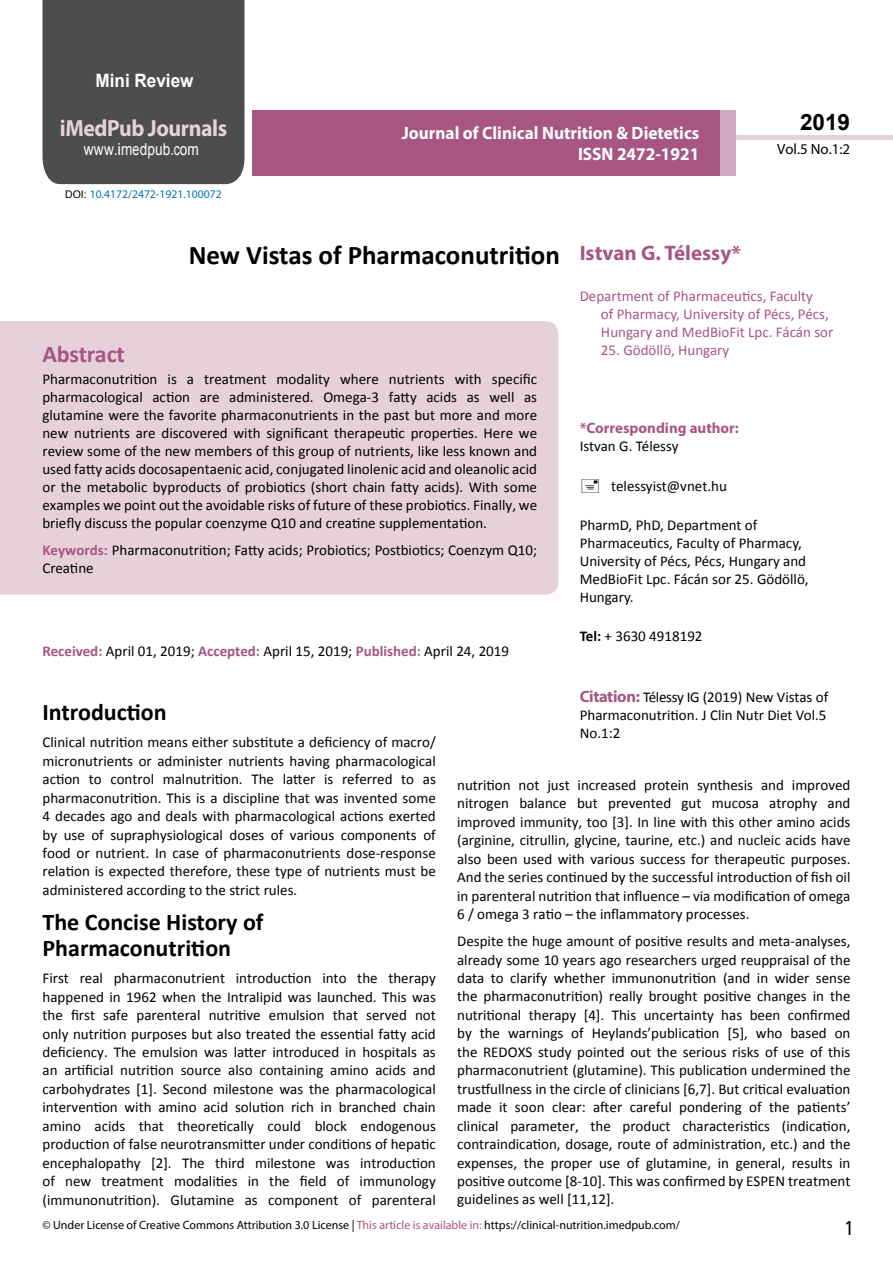
<style>
.page{position:relative;width:893px;height:1263px;background:#fff}
.page>*{position:absolute;margin:0;border:0;box-sizing:border-box;transform-origin:0 0}
.t1{font:700 27px "Calibri";color:#000}
.t2{font:25.5px "Tunga";color:#000}
.t3{font:700 24px/26.4px "Calibri";color:#000}
.t4{font:700 24px "Calibri";letter-spacing:-.005em;color:#a75583}
.t5{font:700 23.4px "Myriad Pro";letter-spacing:-.02em;color:#e6d1db;scale:.93 1}
.t6{font:700 22.5px "Arial";color:#000}
.t7{font:700 21px "Myriad Pro";color:#a75583}
.t8{font:700 18.45px "Arial";color:#fff;scale:.93 1}
.t9{font:700 18px/21.6px "Myriad Pro";color:#fff;text-align:right;scale:.96 1}
.t10{font:16.5px "Arial";letter-spacing:.01em;color:#fff;scale:.83 1}
.t11{font:15px/18.5px "Calibri";color:#000;text-align:justify}
.t12{font:15px/18px "Calibri";color:#a75583}
.t13{font:700 15px "Myriad Pro";color:#a75583}
.t14{font:14.85px "Myriad Pro";color:#000}
.t15{font:12px "Myriad Pro";color:#000}
.t16{font:11.7px "Myriad Pro";color:#0072bc}
.s1{font-family:"Calibri"}
.s2{font-family:"Arial";font-size:10.5px;color:#000}
.s3{font-weight:700;color:#a75583}
.s4{font-weight:700}
.s5{font-family:"Myriad Pro";font-weight:700;font-size:16.5px;color:#a75583}
.s6{color:#a75583}
</style>
<div class="page">
<div style="left:736px;top:135px;width:157px;height:5px;background:#e6d1db"></div>
<div style="left:43px;top:0;width:201px;height:184px;background:#4c4d4f"></div>
<div style="left:252px;top:110px;width:469px;height:66px;background:#a75583"></div>
<div style="left:720px;top:110px;width:16px;height:66px;background:#d2a9c0"></div>
<div style="left:0;top:321px;width:558px;height:274px;background:#e6d1db"></div>
<p class="t8" style="left:96px;top:68px;width:107px">Mini Review</p>
<h3 class="t5" style="left:60px;top:113px;width:181px">iMedPub Journals</h3>
<p class="t10" style="left:84px;top:139px;width:140px">www<span class="s1">.</span>imedpub<span class="s1">.</span>com</p>
<p class="t16" style="left:65px;top:187px;width:158px"><span class="s2">DOI:</span> 10.4172/2472-1921.100072</p>
<p class="t9" style="left:402px;top:121px;width:311px">Journal of Clinical Nutrition &amp; Dietetics<br>ISSN 2472-1921</p>
<h3 class="t6" style="left:800px;top:107px;width:52px">2019</h3>
<p class="t14" style="left:777px;top:140px;width:75px">Vol.5 No.1:2</p>
<h1 class="t1" style="left:189px;top:238px;width:373px">New Vistas of Pharmaconutrition</h1>
<h3 class="t4" style="left:42px;top:339px;width:84px">Abstract</h3>
<p class="t11" style="left:42px;top:370px;width:496px;line-height:18px">Pharmaconutrition is a treatment modality where nutrients with specific pharmacological action are administered. Omega-3 fatty acids as well as glutamine were the favorite pharmaconutrients in the past but more and more new nutrients are discovered with significant therapeutic properties. Here we review some of the new members of this group of nutrients, like less known and used fatty acids docosapentaenic acid, conjugated linolenic acid and oleanolic acid or the metabolic byproducts of probiotics (short chain fatty acids). With some examples we point out the avoidable risks of future of these probiotics. Finally, we briefly discuss the popular coenzyme Q10 and creatine supplementation.</p>
<p class="t11" style="left:42px;top:541px;width:496px;line-height:18px"><span class="s3">Keywords:</span> Pharmaconutrition; Fatty acids; Probiotics; Postbiotics; Coenzym Q10;<br>Creatine</p>
<p class="t11" style="left:43px;top:641px;width:468px"><span class="s3">Received:</span> April 01, 2019; <span class="s3">Accepted:</span> April 15, 2019; <span class="s3">Published:</span> April 24, 2019</p>
<h3 class="t7" style="left:580px;top:239px;width:163px">Istvan G. Télessy*</h3>
<p class="t12" style="left:601px;top:287px;width:234px;text-indent:-21px">Department of Pharmaceutics, Faculty<br>of Pharmacy, University of Pécs, Pécs,<br>Hungary and MedBioFit Lpc. Fácán sor</p>
<p class="t12" style="left:601px;top:341px;width:130px">25. Gödöllö, Hungary</p>
<p class="t13" style="left:580px;top:418px;width:161px">*Corresponding author:</p>
<p class="t11" style="left:580px;top:437px;width:100px">Istvan G. Télessy</p>
<p class="t11" style="left:611px;top:476px;width:117px">telessyist@vnet.hu</p>
<p class="t11" style="left:580px;top:516px;width:230px;line-height:18px;text-align:left">PharmD, PhD, Department of<br>Pharmaceutics, Faculty of Pharmacy,<br>University of Pécs, Pécs, Hungary and<br>MedBioFit Lpc. Fácán sor 25. Gödöllö,<br>Hungary.</p>
<p class="t11" style="left:580px;top:627px;width:124px"><span class="s4">Tel:</span> + 3630 4918192</p>
<h3 class="t3" style="left:43px;top:699px;width:126px">Introduction</h3>
<p class="t11" style="left:43px;top:733px;width:395px">Clinical nutrition means either substitute a deficiency of macro/ micronutrients or administer nutrients having pharmacological action to control malnutrition. The latter is referred to as pharmaconutrition. This is a discipline that was invented some 4 decades ago and deals with pharmacological actions exerted by use of supraphysiological doses of various components of food or nutrient. In case of pharmaconutrients dose-response relation is expected therefore, these type of nutrients must be administered according to the strict rules.</p>
<h3 class="t3" style="left:43px;top:909px;width:223px">The Concise History of<br>Pharmaconutrition</h3>
<p class="t11" style="left:43px;top:969px;width:395px">First real pharmaconutrient introduction into the therapy happened in 1962 when the Intralipid was launched. This was the first safe parenteral nutritive emulsion that served not only nutrition purposes but also treated the essential fatty acid deficiency. The emulsion was latter introduced in hospitals as an artificial nutrition source also containing amino acids and carbohydrates [1]. Second milestone was the pharmacological intervention with amino acid solution rich in branched chain amino acids that theoretically could block endogenous production of false neurotransmitter under conditions of hepatic encephalopathy [2]. The third milestone was introduction of new treatment modalities in the field of immunology (immunonutrition). Glutamine as component of parenteral</p>
<p class="t11" style="left:580px;top:688px;width:250px;line-height:18px"><span class="s5">Citation:</span> Télessy IG (2019) New Vistas of Pharmaconutrition. J Clin Nutr Diet Vol.5<br>No.1:2</p>
<p class="t11" style="left:457px;top:776px;width:395px">nutrition not just increased protein synthesis and improved nitrogen balance but prevented gut mucosa atrophy and improved immunity, too [3]. In line with this other amino acids (arginine, citrullin, glycine, taurine, etc.) and nucleic acids have also been used with various success for therapeutic purposes.<br>And the series continued by the successful introduction of fish oil in parenteral nutrition that influence – via modification of omega 6 / omega 3 ratio – the inflammatory processes.</p>
<p class="t11" style="left:457px;top:932px;width:395px">Despite the huge amount of positive results and meta-analyses, already some 10 years ago researchers urged reuppraisal of the data to clarify whether immunonutrition (and in wider sense the pharmaconutrition) really brought positive changes in the nutritional therapy [4]. This uncertainty has been confirmed by the warnings of Heylands’publication [5], who based on the REDOXS study pointed out the serious risks of use of this pharmaconutrient (glutamine). This publication undermined the trustfullness in the circle of clinicians [6,7]. But critical evaluation made it soon clear: after careful pondering of the patients’ clinical parameter, the product characteristics (indication, contraindication, dosage, route of administration, etc.) and the expenses, the proper use of glutamine, in general, results in positive outcome [8-10]. This was confirmed by ESPEN treatment guidelines as well [11,12].</p>
<p class="t15" style="left:43px;top:1218px;width:639px">© Under License of Creative Commons Attribution 3.0 License | <span class="s6">This article is available in:</span> https://clinical-nutrition.imedpub.com/</p>
<h2 class="t2" style="left:845px;top:1211px;width:9px">1</h2>
</div>
